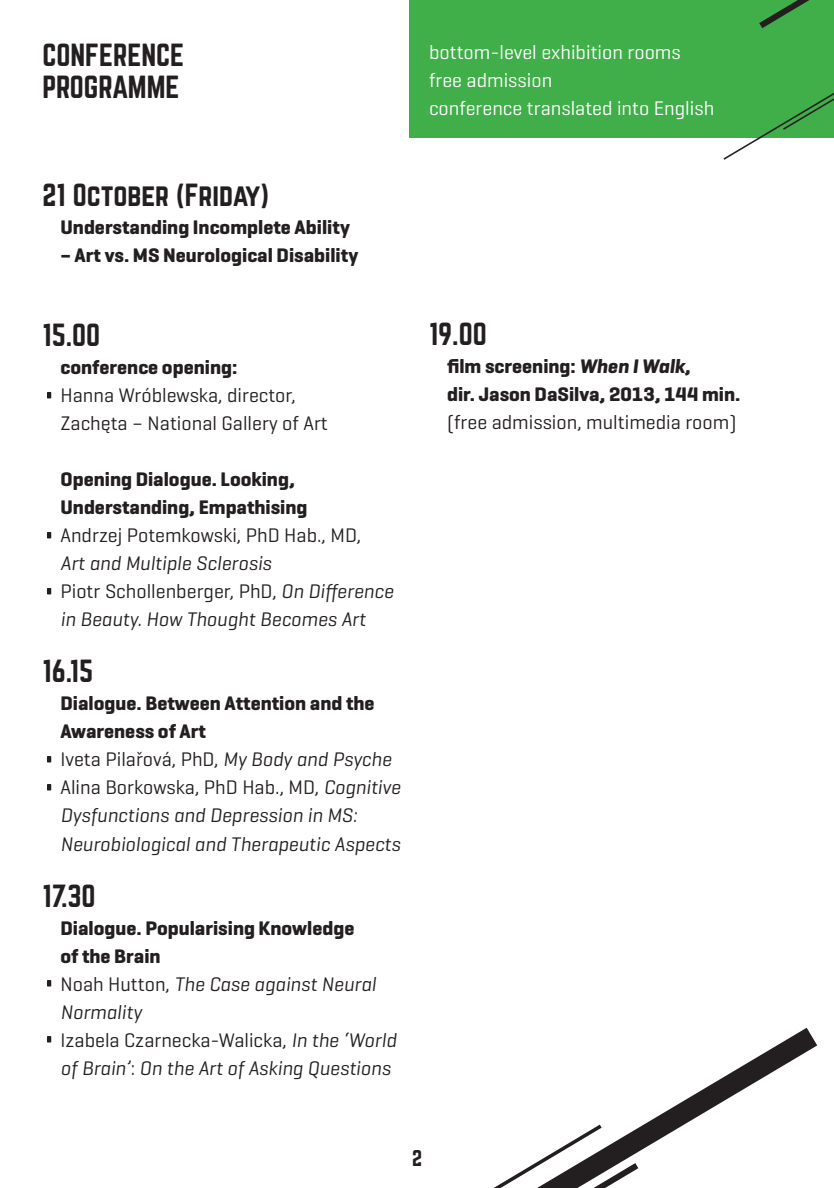
<style>
.page{position:relative;width:834px;height:1188px;background:#fff}
.page>*{position:absolute;margin:0;border:0;box-sizing:border-box;transform-origin:0 0}
.t1{font:60px "Geogrotesque";color:#231f20}
.t2{font:28px/32px "Norwester";color:#231f20}
.t3{font:italic 20px/28px "Geogrotesque";color:#231f20}
.t4{font:700 20px/28px "Geogrotesque";color:#231f20}
.t5{font:20px/28px "Geogrotesque";color:#231f20}
.t6{font:20px/28px "Geogrotesque";color:#fff}
.t7{font:20px "Norwester";color:#231f20}
.s1{font-style:normal}
.s2{font-style:italic}
</style>
<div class="page">
<div style="left:409px;top:0;width:424px;height:138px;background:#40ae49"></div>
<svg style="left:494px;top:1028px;width:322px;height:160px"></svg>
<svg style="left:759px;top:0;width:51px;height:28px"></svg>
<svg style="left:723px;top:93px;width:110px;height:67px"></svg>
<h2 class="t2" style="left:42px;top:40px;width:143px">CONFERENCE<br>PROGRAMME</h2>
<h2 class="t2" style="left:42px;top:180px;width:228px">21 October (Friday)</h2>
<p class="t4" style="left:60px;top:214px;width:291px">Understanding Incomplete Ability</p>
<p class="t4" style="left:60px;top:242px;width:299px">– Art vs. MS Neurological Disability</p>
<h2 class="t2" style="left:42px;top:320px;width:59px">15.00</h2>
<p class="t4" style="left:60px;top:354px;width:178px">conference opening:</p>
<h1 class="t1" style="left:42px;top:341px;width:15px">.</h1>
<p class="t5" style="left:60px;top:381px;width:269px">Hanna Wróblewska, director,<br>Zachęta – National Gallery of Art</p>
<p class="t4" style="left:60px;top:466px;width:248px">Opening Dialogue. Looking,<br>Understanding, Empathising</p>
<h1 class="t1" style="left:42px;top:481px;width:15px">.</h1>
<p class="t5" style="left:60px;top:521px;width:302px">Andrzej Potemkowski, PhD Hab., MD,</p>
<p class="t3" style="left:60px;top:549px;width:212px">Art and Multiple Sclerosis</p>
<h1 class="t1" style="left:42px;top:537px;width:15px">.</h1>
<p class="t3" style="left:60px;top:577px;width:334px"><span class="s1">Piotr Schollenberger, PhD,</span> On Difference in Beauty. How Thought Becomes Art</p>
<h2 class="t2" style="left:42px;top:656px;width:52px">16.15</h2>
<p class="t4" style="left:60px;top:690px;width:315px">Dialogue. Between Attention and the<br>Awareness of Art</p>
<h1 class="t1" style="left:42px;top:705px;width:15px">.</h1>
<p class="t5" style="left:60px;top:745px;width:332px">Iveta Pilařová, PhD, <span class="s2">My Body and Psyche</span></p>
<h1 class="t1" style="left:42px;top:733px;width:15px">.</h1>
<p class="t3" style="left:60px;top:773px;width:341px"><span class="s1">Alina Borkowska, PhD Hab., MD,</span> Cognitive<br>Dysfunctions and Depression in MS:<br>Neurobiological and Therapeutic Aspects</p>
<h2 class="t2" style="left:42px;top:880px;width:55px">17.30</h2>
<p class="t4" style="left:60px;top:914px;width:295px">Dialogue. Popularising Knowledge of the Brain</p>
<h1 class="t1" style="left:42px;top:929px;width:15px">.</h1>
<p class="t3" style="left:60px;top:969px;width:317px"><span class="s1">Noah Hutton,</span> The Case against Neural<br>Normality</p>
<h1 class="t1" style="left:42px;top:985px;width:15px">.</h1>
<p class="t3" style="left:60px;top:1025px;width:337px"><span class="s1">Izabela Czarnecka-Walicka,</span> In the ‘World of Brain’<span class="s1">:</span> On the Art of Asking Questions</p>
<p class="t6" style="left:429px;top:38px;width:286px">bottom-level exhibition rooms free admission<br>conference translated into English</p>
<h2 class="t2" style="left:429px;top:319px;width:59px">19.00</h2>
<p class="t4" style="left:447px;top:352px;width:295px">film screening: <span class="s2">When I Walk</span>,<br>dir. Jason DaSilva, 2013, 144 min.</p>
<p class="t5" style="left:447px;top:408px;width:291px">(free admission, multimedia room)</p>
<p class="t7" style="left:412px;top:1148px;width:11px">2</p>
</div>
